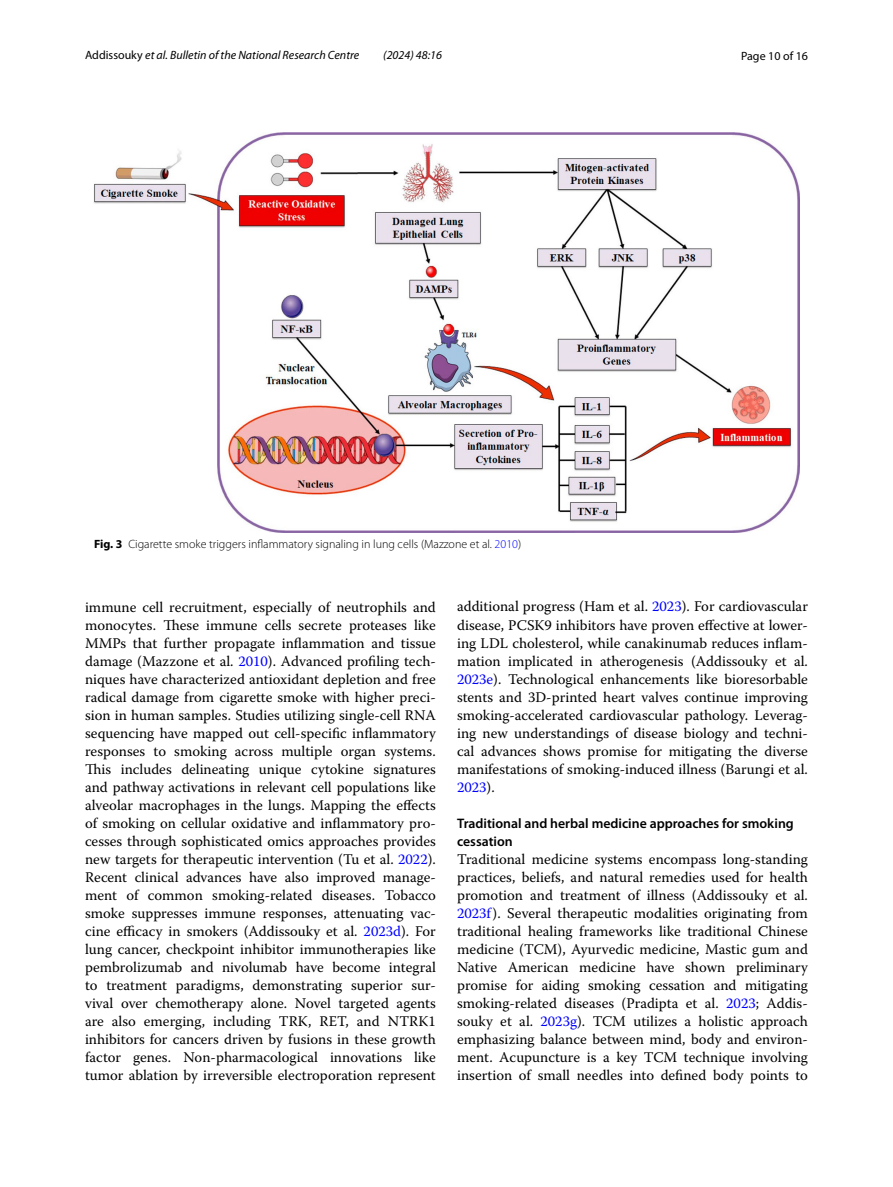
<style>
.page{position:relative;width:893px;height:1187px;background:#fff}
.page>*{position:absolute;margin:0;border:0;box-sizing:border-box;transform-origin:0 0}
.t1{font:14.7px/18px "Warnock Pro";color:#000;text-align:justify}
.t2{font:600 13.8px/18px "Myriad Pro";color:#000}
.t3{font:300 12px "Myriad Pro";color:#000}
.t4{font:italic 12px "Myriad Pro";color:#000}
.t5{font:12px "Myriad Pro";color:#000}
.s1{font-style:normal}
.s2{font-weight:700}
.s3{color:#00f}
</style>
<div class="page">
<img style="left:94px;top:133px;width:705px;height:400px">
<p class="t4" style="left:85px;top:48px;width:276px"><span class="s1">Addissouky</span> et al. Bulletin of the National Research Centre</p>
<p class="t4" style="left:383px;top:48px;width:60px">(2024) 48:16</p>
<p class="t5" style="left:741px;top:48px;width:68px">Page 10 of 16</p>
<p class="t3" style="left:94px;top:537px;width:429px"><span class="s2">Fig. 3</span> Cigarette smoke triggers inflammatory signaling in lung cells (Mazzone et al. <span class="s3">2010</span>)</p>
<p class="t1" style="left:85px;top:597px;width:352px">immune cell recruitment, especially of neutrophils and monocytes. These immune cells secrete proteases like MMPs that further propagate inflammation and tissue damage (Mazzone et al. <span class="s3">2010</span>). Advanced profiling tech&shy;niques have characterized antioxidant depletion and free radical damage from cigarette smoke with higher preci&shy;sion in human samples. Studies utilizing single-cell RNA sequencing have mapped out cell-specific inflammatory responses to smoking across multiple organ systems.<br>This includes delineating unique cytokine signatures and pathway activations in relevant cell populations like alveolar macrophages in the lungs. Mapping the effects of smoking on cellular oxidative and inflammatory pro&shy;cesses through sophisticated omics approaches provides new targets for therapeutic intervention (Tu et al. <span class="s3">2022</span>).<br>Recent clinical advances have also improved manage&shy;ment of common smoking-related diseases. Tobacco smoke suppresses immune responses, attenuating vac&shy;cine efficacy in smokers (Addissouky et al. <span class="s3">2023d</span>). For lung cancer, checkpoint inhibitor immunotherapies like pembrolizumab and nivolumab have become integral to treatment paradigms, demonstrating superior sur&shy;vival over chemotherapy alone. Novel targeted agents are also emerging, including TRK, RET, and NTRK1 inhibitors for cancers driven by fusions in these growth factor genes. Non-pharmacological innovations like tumor ablation by irreversible electroporation represent</p>
<p class="t1" style="left:457px;top:597px;width:352px">additional progress (Ham et al. <span class="s3">2023</span>). For cardiovascular disease, PCSK9 inhibitors have proven effective at lower&shy;ing LDL cholesterol, while canakinumab reduces inflam&shy;mation implicated in atherogenesis (Addissouky et al.<br><span class="s3">2023e</span>). Technological enhancements like bioresorbable stents and 3D-printed heart valves continue improving smoking-accelerated cardiovascular pathology. Leverag&shy;ing new understandings of disease biology and techni&shy;cal advances shows promise for mitigating the diverse manifestations of smoking-induced illness (Barungi et al.<br><span class="s3">2023</span>).</p>
<p class="t2" style="left:457px;top:813px;width:338px">Traditional and herbal medicine approaches for smoking cessation</p>
<p class="t1" style="left:457px;top:849px;width:352px">Traditional medicine systems encompass long-standing practices, beliefs, and natural remedies used for health promotion and treatment of illness (Addissouky et al.<br><span class="s3">2023f</span>). Several therapeutic modalities originating from traditional healing frameworks like traditional Chinese medicine (TCM), Ayurvedic medicine, Mastic gum and Native American medicine have shown preliminary promise for aiding smoking cessation and mitigating smoking-related diseases (Pradipta et al. <span class="s3">2023</span>; Addis&shy;souky et al. <span class="s3">2023g</span>). TCM utilizes a holistic approach emphasizing balance between mind, body and environ&shy;ment. Acupuncture is a key TCM technique involving insertion of small needles into defined body points to</p>
</div>
